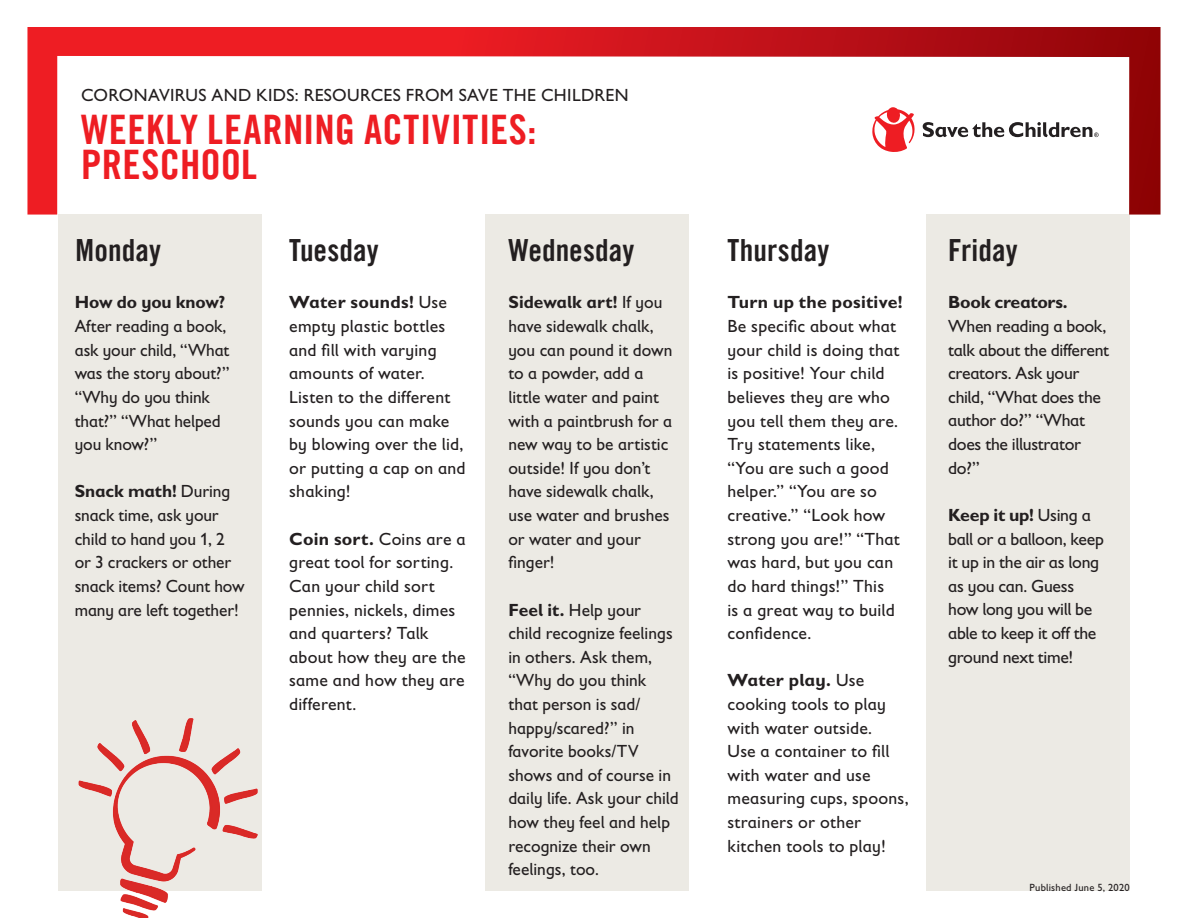
<style>
.page{position:relative;width:1188px;height:918px;background:#fff}
.page>*{position:absolute;margin:0;border:0;box-sizing:border-box;transform-origin:0 0}
.t1{font:40.8px/35.7px "Trade Gothic LT Com Bd Cn 20";letter-spacing:.01em;color:#ee1d23}
.t2{font:30.6px "Trade Gothic LT Com Bd Cn 20";letter-spacing:.005em;color:#231f20}
.t3{font:17.7px/23.5px "Gill Sans Infant Std";letter-spacing:.005em;color:#231f20}
.t4{font:17.7px/23.5px "Gill Sans Infant Std";letter-spacing:-.02em;color:#231f20}
.t5{font:17.7px/23.5px "Gill Sans Infant Std";letter-spacing:-.015em;color:#231f20}
.t6{font:700 17.7px "Gill Sans Infant Std";letter-spacing:-.005em;color:#231f20}
.t7{font:700 17.7px "Gill Sans Infant Std";letter-spacing:.015em;color:#231f20}
.t8{font:10.5px "Gill Sans Infant Std";letter-spacing:.02em;color:#231f20}
.s1{font-weight:700}
</style>
<div class="page">
<div style="left:58px;top:215px;width:203px;height:676px;background:#eceae4"></div>
<div style="left:486px;top:215px;width:203px;height:676px;background:#eceae4"></div>
<div style="left:927px;top:215px;width:203px;height:676px;background:#eceae4"></div>
<svg style="left:27px;top:27px;width:1134px;height:188px"></svg>
<svg style="left:872px;top:107px;width:44px;height:46px"></svg>
<svg style="left:923px;top:122px;width:176px;height:15px"></svg>
<img style="left:78px;top:699px;width:184px;height:219px">
<p class="t3" style="left:81px;top:83px;width:549px">CORONAVIRUS AND KIDS: RESOURCES FROM SAVE THE CHILDREN</p>
<h1 class="t1" style="left:81px;top:111px;width:457px">WEEKLY LEARNING ACTIVITIES:<br>PRESCHOOL</h1>
<h2 class="t2" style="left:76px;top:231px;width:87px">Monday</h2>
<h2 class="t2" style="left:289px;top:231px;width:91px">Tuesday</h2>
<h2 class="t2" style="left:508px;top:231px;width:128px">Wednesday</h2>
<h2 class="t2" style="left:727px;top:231px;width:103px">Thursday</h2>
<h2 class="t2" style="left:948px;top:231px;width:71px">Friday</h2>
<p class="t6" style="left:75px;top:292px;width:152px">How do you know?</p>
<p class="t3" style="left:75px;top:314px;width:156px">After reading a book, ask your child, “What was the story about?” “Why do you think that?” “What helped you know?”</p>
<p class="t3" style="left:75px;top:480px;width:171px"><span class="s1">Snack math!</span> During snack time, ask your child to hand you 1, 2 or 3 crackers or other snack items? Count how many are left together!</p>
<p class="t3" style="left:508px;top:291px;width:166px"><span class="s1">Sidewalk art!</span> If you have sidewalk chalk, you can pound it down to a powder, add a little water and paint with a paintbrush for a new way to be artistic outside! If you don’t have sidewalk chalk, use water and brushes or water and your finger!</p>
<p class="t3" style="left:508px;top:598px;width:172px"><span class="s1">Feel it.</span> Help your<br>child recognize feelings in others. Ask them, “Why do you think that person is sad/ happy/scared?” in favorite books/TV shows and of course in daily life. Ask your child how they feel and help recognize their own feelings, too.</p>
<p class="t3" style="left:289px;top:291px;width:178px"><span class="s1">Water sounds!</span> Use empty plastic bottles and fill with varying amounts of water.<br>Listen to the different sounds you can make by blowing over the lid, or putting a cap on and shaking!</p>
<p class="t3" style="left:289px;top:527px;width:178px"><span class="s1">Coin sort.</span> Coins are a great tool for sorting.<br>Can your child sort pennies, nickels, dimes and quarters? Talk about how they are the same and how they are different.</p>
<p class="t7" style="left:727px;top:292px;width:177px">Turn up the positive!</p>
<p class="t3" style="left:727px;top:314px;width:174px">Be specific about what your child is doing that is positive! Your child believes they are who you tell them they are.<br>Try statements like, “You are such a good helper.” “You are so creative.” “Look how strong you are!” “That was hard, but you can do hard things!” This<br>is a great way to build confidence.</p>
<p class="t3" style="left:727px;top:669px;width:183px"><span class="s1">Water play.</span> Use cooking tools to play with water outside.<br>Use a container to fill with water and use measuring cups, spoons, strainers or other kitchen tools to play!</p>
<p class="t6" style="left:948px;top:292px;width:121px">Book creators.</p>
<p class="t5" style="left:948px;top:314px;width:162px">When reading a book, talk about the different creators. Ask your child, “What does the author do?” “What does the illustrator do?”</p>
<p class="t4" style="left:948px;top:503px;width:157px"><span class="s1">Keep it up!</span> Using a ball or a balloon, keep it up in the air as long as you can. Guess how long you will be able to keep it off the ground next time!</p>
<p class="t8" style="left:1030px;top:881px;width:102px">Published June 5, 2020</p>
</div>
